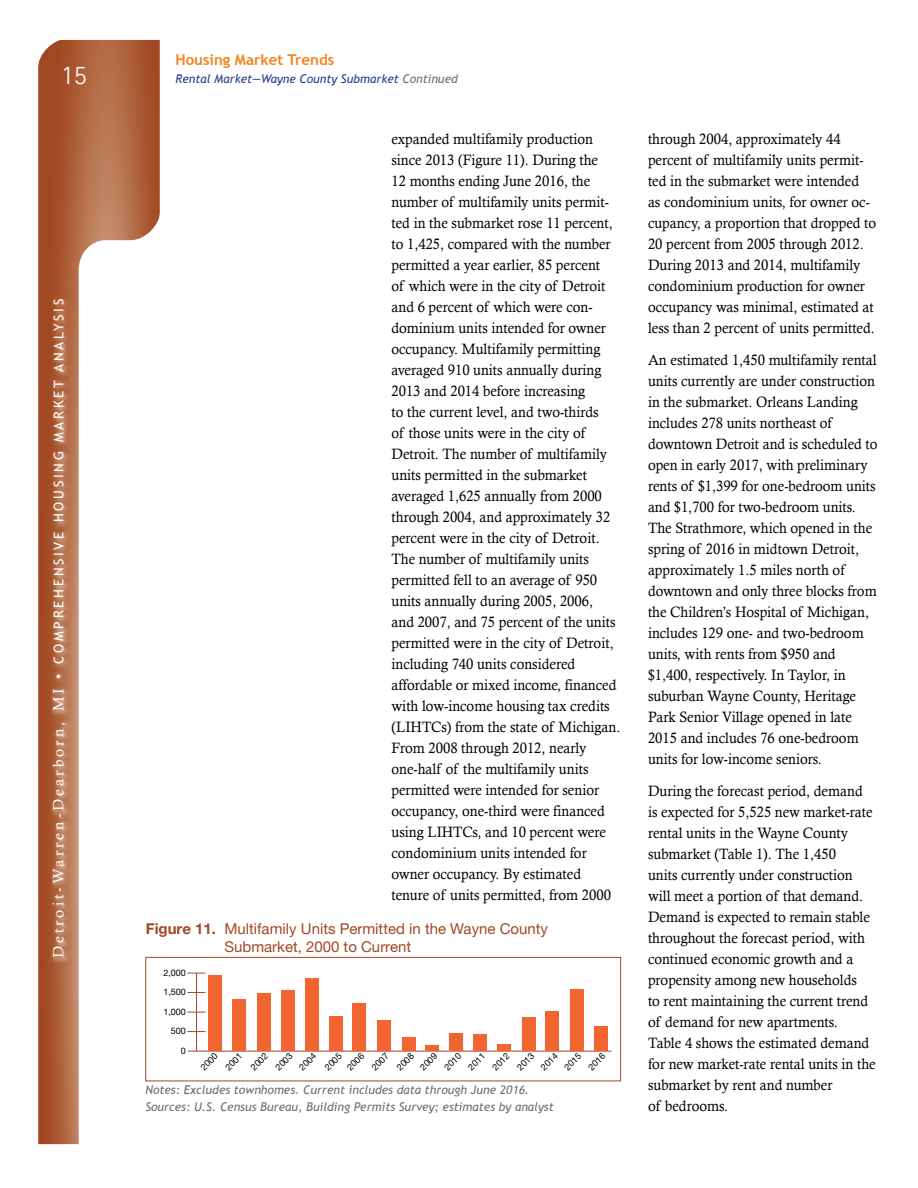
<style>
.page{position:relative;width:918px;height:1188px;background:#fff}
.page>*{position:absolute;margin:0;border:0;box-sizing:border-box;transform-origin:0 0}
.t1{font:300 27px "Rotis Sans Serif";color:#fff}
.t2{font:15px/21px "Calisto";color:#000;scale:.95 1}
.t3{font:15px/18px "Helvetica Neue";color:#a14723}
.t4{font:700 15px "Trebuchet MS";color:#f58220}
.t5{font:13.5px "Trebuchet MS";letter-spacing:.2em;color:#fff}
.t6{font:italic 12px "Trebuchet MS";color:#6d6e71}
.t7{font:italic 12px "Trebuchet MS";color:#25408f}
.t8{font:9px/19.5px "Helvetica Neue";color:#000}
.s1{font-family:"Calisto";font-size:15px}
.s2{color:#6d6e71}
.s3{font-weight:700}
</style>
<div class="page">
<svg style="left:38px;top:40px;width:122px;height:1104px;background:#ad603c"></svg>
<svg style="left:79px;top:240px;width:106px;height:904px"></svg>
<svg style="left:38px;top:39px;width:30px;height:30px"></svg>
<svg style="left:130px;top:210px;width:36px;height:36px"></svg>
<img style="left:46px;top:290px;width:31px;height:678px">
<div style="left:145px;top:957px;width:476px;height:124px;border:1px solid #a14723"></div>
<hr style="left:196px;top:973px;width:1px;height:78px;background:#a14723">
<hr style="left:188px;top:1051px;width:424px;height:1px;background:#a14723">
<svg style="left:187px;top:973px;width:18px;height:1px"></svg>
<svg style="left:187px;top:992px;width:18px;height:1px"></svg>
<svg style="left:187px;top:1012px;width:18px;height:1px"></svg>
<svg style="left:187px;top:1031px;width:18px;height:1px"></svg>
<div style="left:353px;top:1003px;width:13px;height:48px;background:#f26531"></div>
<div style="left:377px;top:1020px;width:14px;height:31px;background:#f26531"></div>
<div style="left:402px;top:1037px;width:14px;height:14px;background:#f26531"></div>
<div style="left:425px;top:1046px;width:14px;height:5px;background:#f26531"></div>
<div style="left:449px;top:1033px;width:14px;height:18px;background:#f26531"></div>
<div style="left:473px;top:1035px;width:14px;height:16px;background:#f26531"></div>
<div style="left:497px;top:1044px;width:14px;height:7px;background:#f26531"></div>
<div style="left:522px;top:1018px;width:14px;height:33px;background:#f26531"></div>
<div style="left:570px;top:989px;width:14px;height:62px;background:#f26531"></div>
<div style="left:594px;top:1026px;width:14px;height:25px;background:#f26531"></div>
<div style="left:545px;top:1011px;width:14px;height:40px;background:#f26531"></div>
<div style="left:257px;top:994px;width:14px;height:57px;background:#f26531"></div>
<div style="left:305px;top:978px;width:14px;height:73px;background:#f26531"></div>
<div style="left:329px;top:1016px;width:14px;height:35px;background:#f26531"></div>
<div style="left:281px;top:990px;width:14px;height:61px;background:#f26531"></div>
<div style="left:208px;top:975px;width:14px;height:76px;background:#f26531"></div>
<div style="left:232px;top:1000px;width:14px;height:51px;background:#f26531"></div>
<h1 class="t1" style="left:61px;top:60px;width:27px">15</h1>
<p class="t5" style="left:51px;top:958px;width:661px;rotate:-90deg"><span class="s1">Detroit-Warren-Dearborn, MI •</span> COMPREHENSIVE HOUSING MARKET ANALYSIS</p>
<p class="t4" style="left:176px;top:50px;width:160px">Housing Market Trends</p>
<p class="t7" style="left:176px;top:72px;width:284px">Rental Market—Wayne County Submarket <span class="s2">Continued</span></p>
<p class="t2" style="left:392px;top:128px;width:243px">expanded multifamily production since 2013 (Figure 11). During the<br>12 months ending June 2016, the number of multifamily units permit&shy;ted in the submarket rose 11 percent, to 1,425, compared with the number permitted a year earlier, 85 percent<br>of which were in the city of Detroit and 6 percent of which were con&shy;dominium units intended for owner occupancy. Multifamily permitting averaged 910 units annually during 2013 and 2014 before increasing<br>to the current level, and two-thirds<br>of those units were in the city of Detroit. The number of multifamily units permitted in the submarket averaged 1,625 annually from 2000 through 2004, and approximately 32 percent were in the city of Detroit.<br>The number of multifamily units permitted fell to an average of 950 units annually during 2005, 2006,<br>and 2007, and 75 percent of the units permitted were in the city of Detroit, including 740 units considered affordable or mixed income, financed with low-income housing tax credits (LIHTCs) from the state of Michigan.<br>From 2008 through 2012, nearly one-half of the multifamily units permitted were intended for senior occupancy, one-third were financed using LIHTCs, and 10 percent were condominium units intended for owner occupancy. By estimated tenure of units permitted, from 2000</p>
<p class="t2" style="left:648px;top:128px;width:242px">through 2004, approximately 44 percent of multifamily units permit&shy;ted in the submarket were intended<br>as condominium units, for owner oc&shy;cupancy, a proportion that dropped to 20 percent from 2005 through 2012.<br>During 2013 and 2014, multifamily condominium production for owner occupancy was minimal, estimated at less than 2 percent of units permitted.</p>
<p class="t2" style="left:648px;top:349px;width:243px">An estimated 1,450 multifamily rental units currently are under construction in the submarket. Orleans Landing includes 278 units northeast of downtown Detroit and is scheduled to open in early 2017, with preliminary rents of $1,399 for one-bedroom units and $1,700 for two-bedroom units.<br>The Strathmore, which opened in the spring of 2016 in midtown Detroit, approximately 1.5 miles north of downtown and only three blocks from the Children’s Hospital of Michigan, includes 129 one- and two-bedroom units, with rents from $950 and $1,400, respectively. In Taylor, in suburban Wayne County, Heritage Park Senior Village opened in late 2015 and includes 76 one-bedroom units for low-income seniors.</p>
<p class="t2" style="left:648px;top:780px;width:241px">During the forecast period, demand is expected for 5,525 new market-rate rental units in the Wayne County submarket (Table 1). The 1,450<br>units currently under construction will meet a portion of that demand.<br>Demand is expected to remain stable throughout the forecast period, with continued economic growth and a propensity among new households<br>to rent maintaining the current trend of demand for new apartments.<br>Table 4 shows the estimated demand for new market-rate rental units in the submarket by rent and number<br>of bedrooms.</p>
<p class="t3" style="left:224px;top:919px;width:325px;text-indent:-79px"><span class="s3">Figure 11.</span> Multifamily Units Permitted in the Wayne County<br>Submarket, 2000 to Current</p>
<p class="t8" style="left:163px;top:963px;width:24px;text-align:right">2,000<br>1,500<br>1,000<br>500<br>0</p>
<p class="t8" style="left:195px;top:1061px;width:22px;rotate:-45deg">2000</p>
<p class="t8" style="left:220px;top:1062px;width:22px;rotate:-45deg">2001</p>
<p class="t8" style="left:245px;top:1062px;width:22px;rotate:-45deg">2002</p>
<p class="t8" style="left:270px;top:1062px;width:22px;rotate:-45deg">2003</p>
<p class="t8" style="left:294px;top:1062px;width:22px;rotate:-45deg">2004</p>
<p class="t8" style="left:332px;top:1052px;width:22px;line-height:15.8px;text-indent:-16px;rotate:-45deg">2005<br>2006</p>
<p class="t8" style="left:379px;top:1050px;width:22px;line-height:17.7px;text-indent:-18px;rotate:-45deg">2007<br>2008</p>
<p class="t8" style="left:415px;top:1061px;width:22px;rotate:-45deg">2009</p>
<p class="t8" style="left:439px;top:1062px;width:22px;rotate:-45deg">2010</p>
<p class="t8" style="left:463px;top:1062px;width:22px;rotate:-45deg">2011</p>
<p class="t8" style="left:487px;top:1062px;width:22px;rotate:-45deg">2012</p>
<p class="t8" style="left:512px;top:1062px;width:22px;rotate:-45deg">2013</p>
<p class="t8" style="left:535px;top:1062px;width:22px;rotate:-45deg">2014</p>
<p class="t8" style="left:559px;top:1062px;width:22px;rotate:-45deg">2015</p>
<p class="t8" style="left:583px;top:1062px;width:22px;rotate:-45deg">2016</p>
<p class="t6" style="left:145px;top:1083px;width:385px">Notes: Excludes townhomes. Current includes data through June 2016.</p>
<p class="t6" style="left:145px;top:1099px;width:410px">Sources: U.S. Census Bureau, Building Permits Survey; estimates by analyst</p>
</div>
